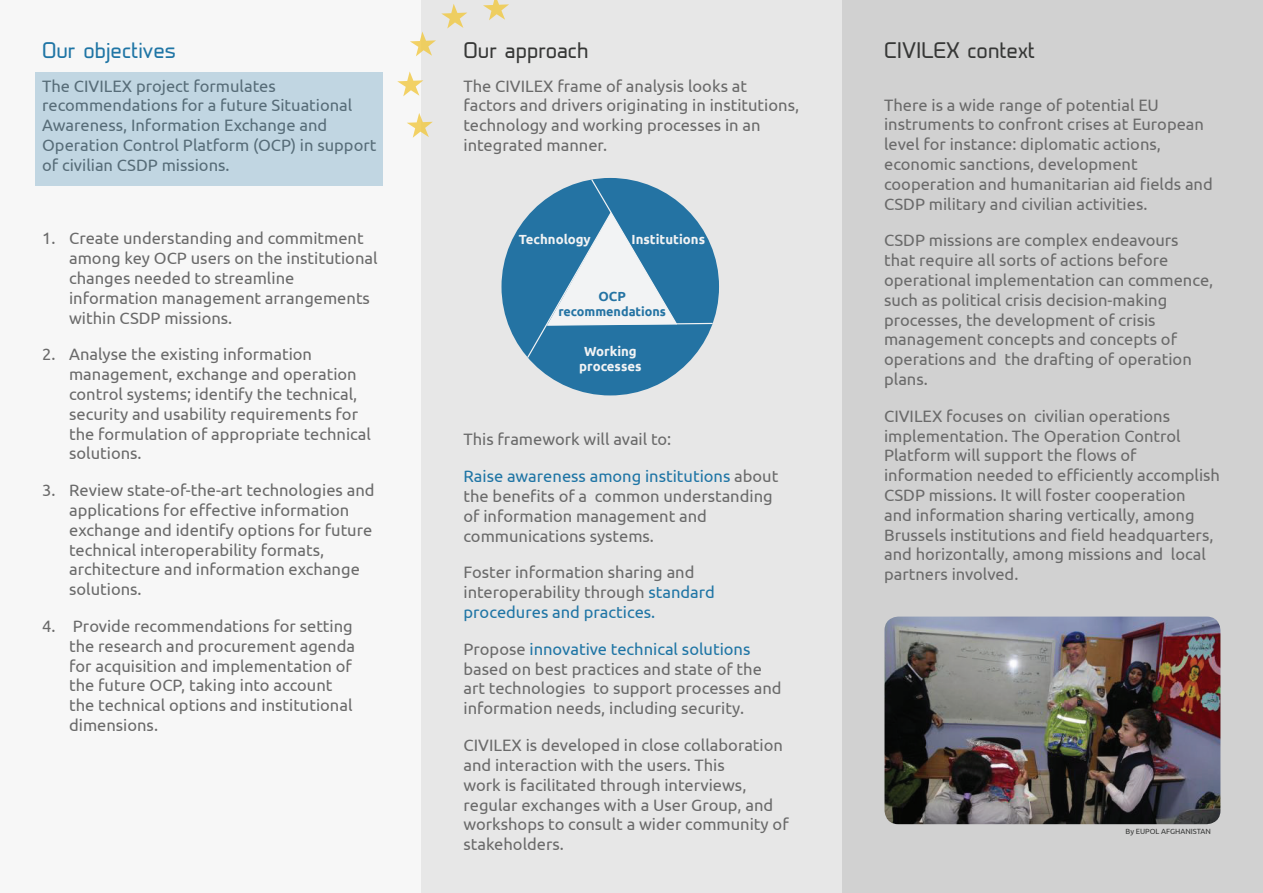
<style>
.page{position:relative;width:1263px;height:893px;background:#fff}
.page>*{position:absolute;margin:0;border:0;box-sizing:border-box;transform-origin:0 0}
.t1{font:21px "Prime";color:#363736}
.t2{font:21px "Prime";color:#1f75a5}
.t3{font:16.5px/19.8px "Ubuntu";color:#6a6a6a}
.t4{font:700 13.2px/15.9px "Ubuntu";color:#f2f3f4;text-align:center}
.t5{font:700 13.2px "Ubuntu";color:#2473a3}
.t6{font:700 12.6px "Ubuntu";color:#2473a3}
.t7{font:7.5px "Ubuntu";color:#373837}
.s1{color:#1f75a5}
</style>
<div class="page">
<div style="left:0;top:0;width:421px;height:893px;background:#f7f7f7"></div>
<div style="left:421px;top:0;width:421px;height:893px;background:#e7e7e7"></div>
<div style="left:842px;top:0;width:421px;height:893px;background:#d1d1d1"></div>
<div style="left:501px;top:178px;width:218px;height:217px;background:#2473a3;border-radius:50%"></div>
<svg style="left:526px;top:178px;width:188px;height:181px"></svg>
<svg style="left:407px;top:113px;width:26px;height:25px"></svg>
<svg style="left:397px;top:71px;width:26px;height:25px"></svg>
<svg style="left:410px;top:4px;width:57px;height:52px"></svg>
<svg style="left:483px;top:0;width:26px;height:20px"></svg>
<img style="left:884px;top:617px;width:336px;height:207px">
<div style="left:35px;top:72px;width:348px;height:114px;background:#c1d6e2"></div>
<p class="t2" style="left:42px;top:38px;width:136px">Our objectives</p>
<p class="t3" style="left:42px;top:75px;width:336px">The CIVILEX project formulates recommendations for a future Situational Awareness, Information Exchange and Operation Control Platform (OCP) in support of civilian CSDP missions.</p>
<p class="t3" style="left:69px;top:228px;width:310px;text-indent:-27px">1. Create understanding and commitment among key OCP users on the institutional changes needed to streamline information management arrangements within CSDP missions.</p>
<p class="t3" style="left:69px;top:344px;width:303px;text-indent:-27px">2. Analyse the existing information management, exchange and operation control systems; identify the technical, security and usability requirements for the formulation of appropriate technical solutions.</p>
<p class="t3" style="left:69px;top:480px;width:307px;text-indent:-27px">3. Review state-of-the-art technologies and applications for effective information exchange and identify options for future technical interoperability formats, architecture and information exchange solutions.</p>
<p class="t3" style="left:69px;top:616px;width:287px;text-indent:-27px">4. Provide recommendations for setting the research and procurement agenda for acquisition and implementation of the future OCP, taking into account the technical options and institutional dimensions.</p>
<p class="t1" style="left:463px;top:38px;width:126px">Our approach</p>
<p class="t3" style="left:463px;top:75px;width:337px">The CIVILEX frame of analysis looks at factors and drivers originating in institutions, technology and working processes in an integrated manner.</p>
<p class="t4" style="left:519px;top:231px;width:74px">Technology</p>
<p class="t4" style="left:632px;top:231px;width:75px">Institutions</p>
<p class="t5" style="left:598px;top:288px;width:29px">OCP</p>
<p class="t6" style="left:558px;top:303px;width:109px">recommendations</p>
<p class="t4" style="left:579px;top:343px;width:64px">Working processes</p>
<p class="t3" style="left:463px;top:429px;width:209px">This framework will avail to:</p>
<p class="t3" style="left:463px;top:466px;width:316px"><span class="s1">Raise awareness among institutions</span> about the benefits of a common understanding of information management and communications systems.</p>
<p class="t3" style="left:463px;top:562px;width:253px">Foster information sharing and interoperability through <span class="s1">standard procedures and practices.</span></p>
<p class="t3" style="left:463px;top:639px;width:319px">Propose <span class="s1">innovative technical solutions </span>based on best practices and state of the art technologies to support processes and information needs, including security.</p>
<p class="t3" style="left:463px;top:735px;width:327px">CIVILEX is developed in close collaboration and interaction with the users. This<br>work is facilitated through interviews, regular exchanges with a User Group, and workshops to consult a wider community of stakeholders.</p>
<p class="t1" style="left:884px;top:38px;width:152px">CIVILEX context</p>
<p class="t3" style="left:884px;top:94px;width:330px">There is a wide range of potential EU instruments to confront crises at European level for instance: diplomatic actions, economic sanctions, development cooperation and humanitarian aid fields and CSDP military and civilian activities.</p>
<p class="t3" style="left:884px;top:230px;width:331px">CSDP missions are complex endeavours that require all sorts of actions before operational implementation can commence, such as political crisis decision-making processes, the development of crisis management concepts and concepts of operations and the drafting of operation plans.</p>
<p class="t3" style="left:884px;top:406px;width:337px">CIVILEX focuses on civilian operations implementation. The Operation Control Platform will support the flows of information needed to efficiently accomplish CSDP missions. It will foster cooperation<br>and information sharing vertically, among Brussels institutions and field headquarters, and horizontally, among missions and local partners involved.</p>
<p class="t7" style="left:1125px;top:827px;width:87px">By EUPOL AFGHANISTAN</p>
</div>
